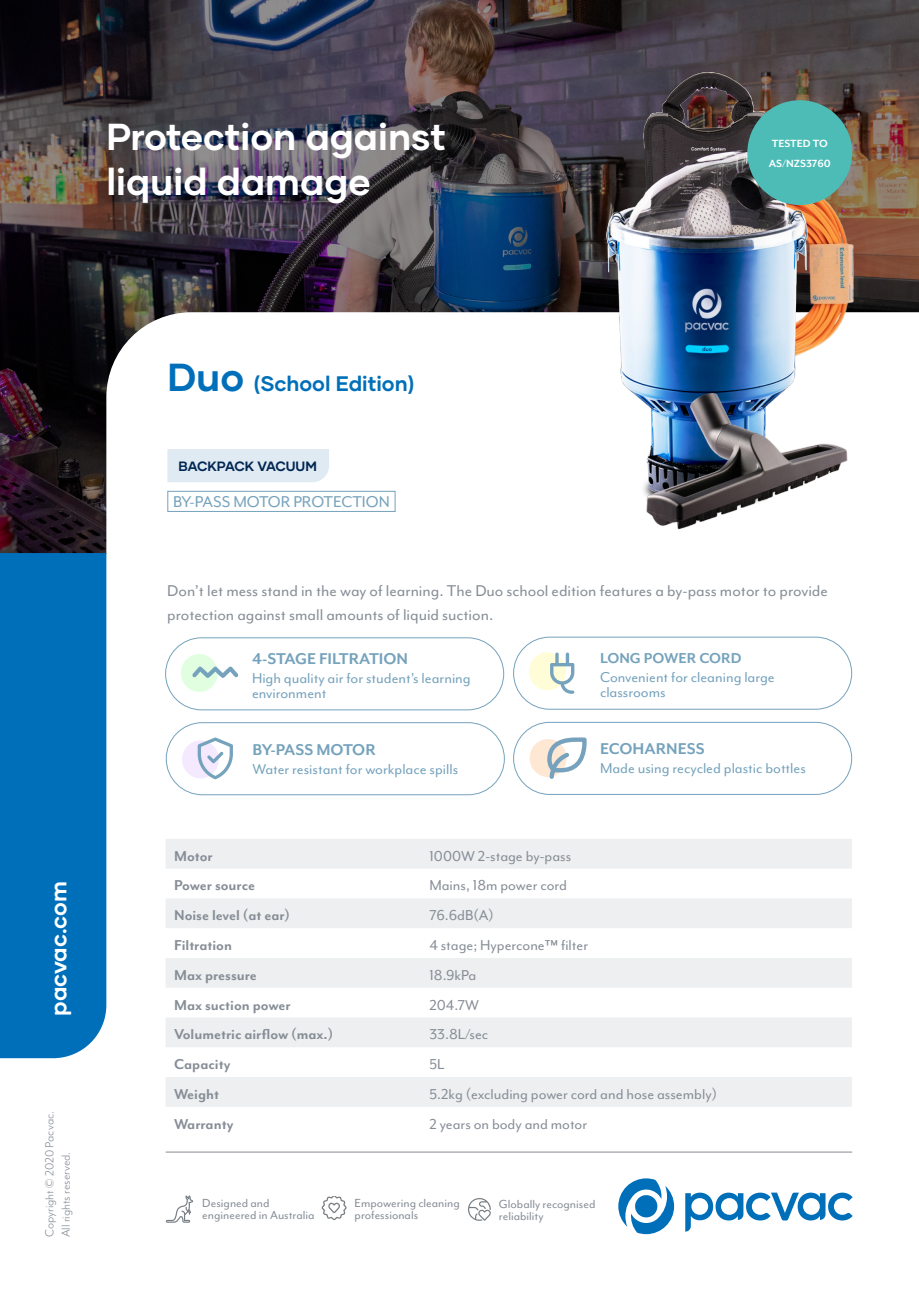
<style>
.page{position:relative;width:919px;height:1289px;background:#fff}
.page>*{position:absolute;margin:0;border:0;box-sizing:border-box;transform-origin:0 0}
.t1{font:700 37.5px/45px "Gilmer";color:#fff}
.t2{font:700 22.5px "Gilmer";color:#fff}
.t3{font:700 21px "Gilmer";color:#006fb9}
.t4{font:18px/24px "Mr Eaves Mod OT";color:#868d96}
.t5{font:700 18px "Mr Eaves Mod OT";color:#75a2bc}
.t6{font:18px "Mr Eaves Mod OT";color:#75a2bc}
.t7{font:16.5px "Mr Eaves Mod OT";color:#868d96}
.t8{font:16.5px/15px "Mr Eaves Mod OT";color:#75a2bc}
.t9{font:700 16.5px "Mr Eaves Mod OT";color:#868d96}
.t10{font:700 16.5px "Mr Eaves Mod OT";color:#75a2bc}
.t11{font:13.5px/12px "Mr Eaves Mod OT";color:#868d96}
.t12{font:13.5px "Mr Eaves Mod OT";color:#868d96}
.t13{font:700 13.5px "Gilmer";letter-spacing:-.01em;color:#002653}
.t14{font:700 12px "Mr Eaves Mod OT";color:#fff}
.s1{font-size:39px}
</style>
<div class="page">
<img style="left:0;top:0;width:918px;height:553px">
<svg style="left:106px;top:312px;width:812px;height:253px"></svg>
<div style="left:0;top:553px;width:106px;height:505px;background:#006fb9"></div>
<div style="left:167px;top:449px;width:162px;height:33px;background:#e0eaf2"></div>
<hr style="left:166px;top:1151px;width:686px;height:1px;background:#868d96">
<svg style="left:166px;top:839px;width:685px;height:267px;fill:#edeff1"></svg>
<div style="left:167px;top:491px;width:228px;height:21px;border:1px solid #75a2bc"></div>
<img style="left:584px;top:68px;width:282px;height:464px">
<div style="left:182px;top:740px;width:37px;height:38px;background:#f5e9ff;border-radius:50%"></div>
<div style="left:166px;top:722px;width:338px;height:73px;border:1px solid #75a2bc;border-radius:36px"></div>
<div style="left:529px;top:652px;width:37px;height:38px;background:#fffcd8;border-radius:50%"></div>
<div style="left:181px;top:654px;width:37px;height:38px;background:#e1ffe0;border-radius:50%"></div>
<svg style="left:192px;top:666px;width:47px;height:12px"></svg>
<div style="left:513px;top:637px;width:338px;height:72px;border:1px solid #75a2bc;border-radius:36px"></div>
<div style="left:165px;top:637px;width:339px;height:73px;border:1px solid #75a2bc;border-radius:36px"></div>
<svg style="left:550px;top:652px;width:24px;height:41px"></svg>
<svg style="left:198px;top:737px;width:35px;height:42px"></svg>
<svg style="left:618px;top:1178px;width:56px;height:56px"></svg>
<svg style="left:685px;top:1192px;width:167px;height:39px"></svg>
<svg style="left:166px;top:1195px;width:27px;height:27px"></svg>
<svg style="left:468px;top:1198px;width:23px;height:22px"></svg>
<svg style="left:321px;top:1196px;width:26px;height:24px"></svg>
<div style="left:529px;top:739px;width:37px;height:38px;background:#fee7d3;border-radius:50%"></div>
<div style="left:513px;top:722px;width:338px;height:72px;border:1px solid #75a2bc;border-radius:36px"></div>
<svg style="left:547px;top:737px;width:40px;height:42px"></svg>
<div style="left:747px;top:100px;width:105px;height:105px;background:#4dbcb7;border-radius:50%"></div>
<p class="t1" style="left:106px;top:114px;width:341px">Protection against liquid damage</p>
<p class="t14" style="left:771px;top:137px;width:57px">TESTED TO</p>
<p class="t14" style="left:768px;top:156px;width:63px">AS/NZS3760</p>
<p class="t2" style="left:45px;top:1015px;width:136px;rotate:-90deg">pacvac.com</p>
<p class="t12" style="left:42px;top:1237px;width:128px;rotate:-90deg">Copyright © 2020 Pacvac.</p>
<p class="t12" style="left:58px;top:1237px;width:87px;rotate:-90deg">All rights reserved.</p>
<p class="t3" style="left:167px;top:370px;width:248px"><span class="s1">Duo</span> (School Edition)</p>
<p class="t13" style="left:178px;top:458px;width:140px">BACKPACK VACUUM</p>
<p class="t6" style="left:173px;top:491px;width:218px">BY-PASS MOTOR PROTECTION</p>
<p class="t4" style="left:167px;top:578px;width:662px">Don’t let mess stand in the way of learning. The Duo school edition features a by-pass motor to provide protection against small amounts of liquid suction.</p>
<p class="t5" style="left:252px;top:648px;width:158px">4-STAGE FILTRATION</p>
<p class="t8" style="left:252px;top:670px;width:220px">High quality air for student’s learning environment</p>
<p class="t5" style="left:253px;top:739px;width:125px">BY-PASS MOTOR</p>
<p class="t8" style="left:253px;top:761px;width:207px">Water resistant for workplace spills</p>
<p class="t10" style="left:600px;top:648px;width:143px">LONG POWER CORD</p>
<p class="t8" style="left:600px;top:669px;width:176px">Convenient for cleaning large classrooms</p>
<p class="t5" style="left:600px;top:738px;width:106px">ECOHARNESS</p>
<p class="t8" style="left:600px;top:761px;width:207px">Made using recycled plastic bottles</p>
<p class="t9" style="left:174px;top:846px;width:40px">Motor</p>
<p class="t7" style="left:429px;top:846px;width:143px">1000W 2-stage by-pass</p>
<p class="t9" style="left:174px;top:876px;width:82px">Power source</p>
<p class="t7" style="left:429px;top:876px;width:139px">Mains, 18m power cord</p>
<p class="t9" style="left:174px;top:905px;width:117px">Noise level (at ear)</p>
<p class="t7" style="left:429px;top:906px;width:66px">76.6dB(A)</p>
<p class="t9" style="left:174px;top:935px;width:59px">Filtration</p>
<p class="t7" style="left:429px;top:935px;width:160px">4 stage; Hypercone™ filter</p>
<p class="t9" style="left:174px;top:965px;width:84px">Max pressure</p>
<p class="t7" style="left:429px;top:965px;width:49px">18.9kPa</p>
<p class="t9" style="left:174px;top:995px;width:118px">Max suction power</p>
<p class="t7" style="left:429px;top:995px;width:51px">204.7W</p>
<p class="t9" style="left:174px;top:1025px;width:161px">Volumetric airflow (max.)</p>
<p class="t7" style="left:429px;top:1025px;width:60px">33.8L/sec</p>
<p class="t9" style="left:174px;top:1054px;width:58px">Capacity</p>
<p class="t7" style="left:429px;top:1055px;width:17px">5L</p>
<p class="t9" style="left:174px;top:1084px;width:47px">Weight</p>
<p class="t7" style="left:429px;top:1084px;width:289px">5.2kg (excluding power cord and hose assembly)</p>
<p class="t9" style="left:174px;top:1114px;width:61px">Warranty</p>
<p class="t7" style="left:429px;top:1114px;width:159px">2 years on body and motor</p>
<p class="t11" style="left:202px;top:1197px;width:69px">Designed and</p>
<p class="t11" style="left:202px;top:1209px;width:114px">engineered in Australia</p>
<p class="t11" style="left:354px;top:1196px;width:107px">Empowering cleaning professionals</p>
<p class="t11" style="left:499px;top:1197px;width:98px">Globally recognised reliability</p>
</div>
